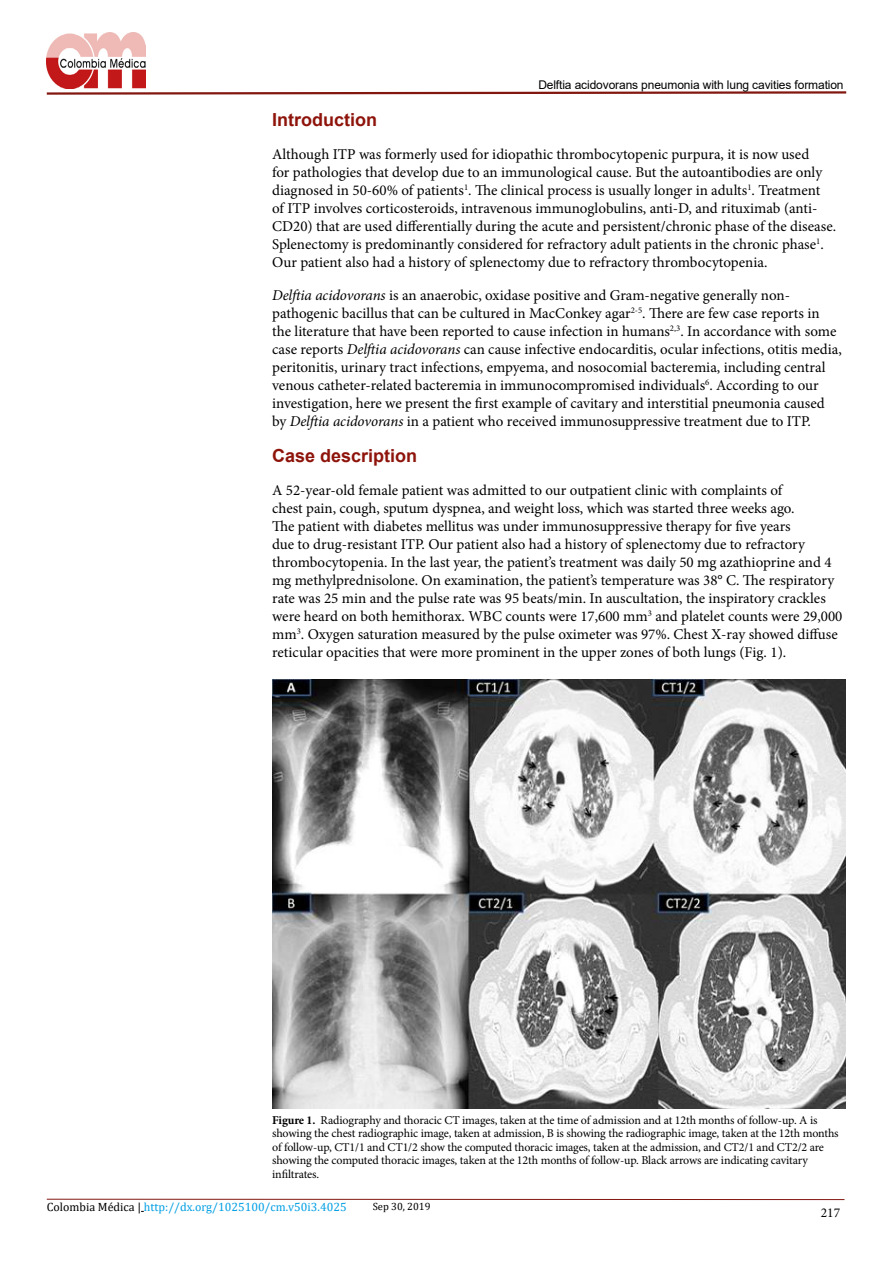
<style>
.page{position:relative;width:893px;height:1263px;background:#fff}
.page>*{position:absolute;margin:0;border:0;box-sizing:border-box;transform-origin:0 0}
.t1{font:700 18px "Arial";color:#8e140b}
.t2{font:15px/18px "Minion Pro";color:#000}
.t3{font:13.5px "Minion Pro";color:#000}
.t4{font:12px/13.5px "Minion Pro";letter-spacing:-.01em;color:#000}
.t5{font:12px "Arial";letter-spacing:-.01em;color:#000}
.t6{font:12px "Cambria";color:#009fe3}
.t7{font:10.5px "Cambria";color:#000}
.s1{font-style:italic}
.s2{font-weight:700}
.s3{color:#000}
</style>
<div class="page">
<svg style="left:46px;top:91px;width:801px;height:4px"></svg>
<img style="left:47px;top:33px;width:98px;height:55px">
<hr style="left:47px;top:1199px;width:797px;height:1px;background:#821710">
<img style="left:272px;top:679px;width:573px;height:429px">
<p class="t5" style="left:538px;top:77px;width:307px">Delftia acidovorans pneumonia with lung cavities formation</p>
<p class="t1" style="left:272px;top:107px;width:106px">Introduction</p>
<p class="t2" style="left:272px;top:145px;width:565px">Although ITP was formerly used for idiopathic thrombocytopenic purpura, it is now used<br>for pathologies that develop due to an immunological cause. But the autoantibodies are only diagnosed in 50-60% of patients<sup>1</sup>. The clinical process is usually longer in adults<sup>1</sup>. Treatment<br>of ITP involves corticosteroids, intravenous immunoglobulins, anti-D, and rituximab (anti-CD20) that are used differentially during the acute and persistent/chronic phase of the disease.<br>Splenectomy is predominantly considered for refractory adult patients in the chronic phase<sup>1</sup>.<br>Our patient also had a history of splenectomy due to refractory thrombocytopenia.</p>
<p class="t2" style="left:272px;top:286px;width:571px"><span class="s1">Delftia acidovorans</span> is an anaerobic, oxidase positive and Gram-negative generally non&shy;pathogenic bacillus that can be cultured in MacConkey agar<sup>2-5</sup>. There are few case reports in the literature that have been reported to cause infection in humans<sup>2,3</sup>. In accordance with some case reports <span class="s1">Delftia acidovorans</span> can cause infective endocarditis, ocular infections, otitis media, peritonitis, urinary tract infections, empyema, and nosocomial bacteremia, including central venous catheter-related bacteremia in immunocompromised individuals<sup>6</sup>. According to our investigation, here we present the first example of cavitary and interstitial pneumonia caused by <span class="s1">Delftia acidovorans</span> in a patient who received immunosuppressive treatment due to ITP.</p>
<p class="t1" style="left:272px;top:443px;width:147px">Case description</p>
<p class="t2" style="left:272px;top:481px;width:572px">A 52-year-old female patient was admitted to our outpatient clinic with complaints of<br>chest pain, cough, sputum dyspnea, and weight loss, which was started three weeks ago.<br>The patient with diabetes mellitus was under immunosuppressive therapy for five years<br>due to drug-resistant ITP. Our patient also had a history of splenectomy due to refractory thrombocytopenia. In the last year, the patient’s treatment was daily 50 mg azathioprine and 4 mg methylprednisolone. On examination, the patient’s temperature was 38° C. The respiratory rate was 25 min and the pulse rate was 95 beats/min. In auscultation, the inspiratory crackles were heard on both hemithorax. WBC counts were 17,600 mm<sup>3</sup> and platelet counts were 29,000 mm<sup>3</sup>. Oxygen saturation measured by the pulse oximeter was 97%. Chest X-ray showed diffuse reticular opacities that were more prominent in the upper zones of both lungs (Fig. 1).</p>
<p class="t4" style="left:272px;top:1113px;width:568px"><span class="s2">Figure 1.</span> Radiography and thoracic CT images, taken at the time of admission and at 12th months of follow-up. A is showing the chest radiographic image, taken at admission, B is showing the radiographic image, taken at the 12th months of follow-up, CT1/1 and CT1/2 show the computed thoracic images, taken at the admission, and CT2/1 and CT2/2 are showing the computed thoracic images, taken at the 12th months of follow-up. Black arrows are indicating cavitary infiltrates.</p>
<p class="t6" style="left:47px;top:1199px;width:301px"><span class="s3">Colombia Médica |</span> http://dx.org/1025100/cm.v50i3.4025</p>
<p class="t7" style="left:373px;top:1200px;width:59px">Sep 30, 2019</p>
<p class="t3" style="left:821px;top:1204px;width:21px">217</p>
</div>
